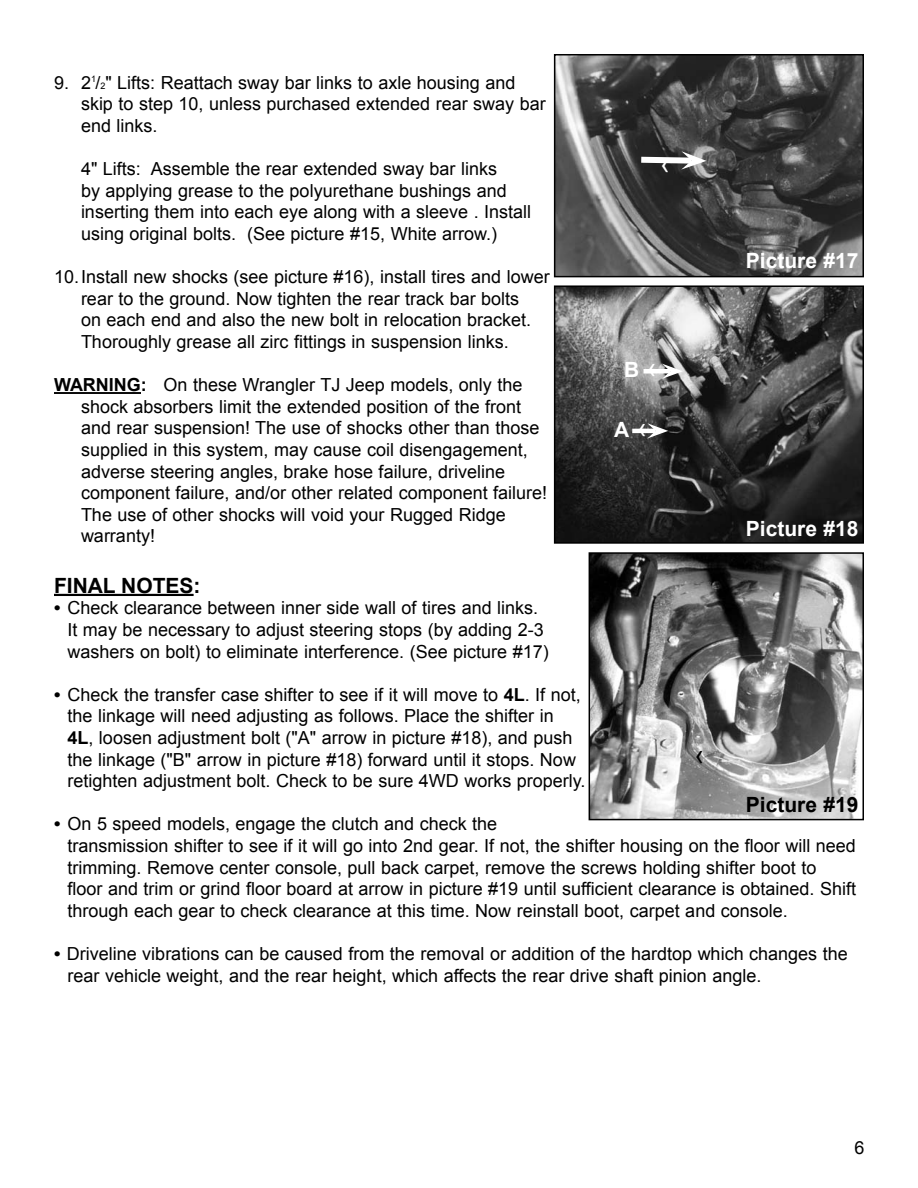
<style>
.page{position:relative;width:918px;height:1188px;background:#fff}
.page>*{position:absolute;margin:0;border:0;box-sizing:border-box;transform-origin:0 0}
.t1{font:27px "Arial";color:#fff}
.t2{font:27px "Arial";color:#000}
.t3{font:700 21px "Arial";color:#fff}
.t4{font:700 21px "Arial";color:#000}
.t5{font:18px/21.6px "Arial";color:#000}
.s1{font-size:9px}
.s2{font-weight:700}
.s3{font-weight:400;font-size:27px}
</style>
<div class="page">
<hr style="left:54px;top:392px;width:87px;height:2px;background:#000">
<hr style="left:54px;top:594px;width:140px;height:2px;background:#000">
<img style="left:557px;top:57px;width:304px;height:217px">
<div style="left:554px;top:54px;width:310px;height:223px;border:2px solid #000"></div>
<img style="left:557px;top:288px;width:304px;height:253px">
<div style="left:554px;top:285px;width:310px;height:259px;border:2px solid #000"></div>
<img style="left:592px;top:555px;width:269px;height:262px">
<div style="left:589px;top:552px;width:275px;height:268px;border:2px solid #000"></div>
<div style="left:644px;top:369px;width:26px;height:5px;background:#fff"></div>
<svg style="left:662px;top:364px;width:21px;height:15px"></svg>
<hr style="left:632px;top:429px;width:24px;height:4px;background:#fff">
<svg style="left:647px;top:423px;width:21px;height:15px"></svg>
<svg style="left:635px;top:151px;width:71px;height:19px"></svg>
<p class="t5" style="left:81px;top:72px;width:466px;text-indent:-27px">9. 2<sup>1</sup>/<span class="s1">2</span>" Lifts: Reattach sway bar links to axle housing and skip to step 10, unless purchased extended rear sway bar end links.</p>
<p class="t5" style="left:81px;top:158px;width:452px">4" Lifts: Assemble the rear extended sway bar links<br>by applying grease to the polyurethane bushings and inserting them into each eye along with a sleeve . Install using original bolts. (See picture #15, White arrow.)</p>
<p class="t5" style="left:81px;top:266px;width:470px;text-indent:-27px">10.Install new shocks (see picture #16), install tires and lower rear to the ground. Now tighten the rear track bar bolts<br>on each end and also the new bolt in relocation bracket.<br>Thoroughly grease all zirc fittings in suspension links.</p>
<p class="t5" style="left:81px;top:374px;width:468px;text-indent:-27px"><span class="s2">WARNING:</span> On these Wrangler TJ Jeep models, only the shock absorbers limit the extended position of the front and rear suspension! The use of shocks other than those supplied in this system, may cause coil disengagement, adverse steering angles, brake hose failure, driveline component failure, and/or other related component failure!<br>The use of other shocks will void your Rugged Ridge warranty!</p>
<p class="t4" style="left:54px;top:571px;width:148px">FINAL NOTES:</p>
<p class="t5" style="left:68px;top:597px;width:483px;text-indent:-14px"><span class="s2">•</span> Check clearance between inner side wall of tires and links.<br>It may be necessary to adjust steering stops (by adding 2-3 washers on bolt) to eliminate interference. (See picture #17)</p>
<p class="t5" style="left:68px;top:684px;width:520px;text-indent:-14px"><span class="s2">•</span> Check the transfer case shifter to see if it will move to <span class="s2">4L</span>. If not, the linkage will need adjusting as follows. Place the shifter in<br><span class="s2">4L</span>, loosen adjustment bolt ("A" arrow in picture #18), and push the linkage ("B" arrow in picture #18) forward until it stops. Now retighten adjustment bolt. Check to be sure 4WD works properly.</p>
<p class="t5" style="left:68px;top:813px;width:790px;text-indent:-14px"><span class="s2">•</span> On 5 speed models, engage the clutch and check the<br>transmission shifter to see if it will go into 2nd gear. If not, the shifter housing on the floor will need trimming. Remove center console, pull back carpet, remove the screws holding shifter boot to<br>floor and trim or grind floor board at arrow in picture #19 until sufficient clearance is obtained. Shift through each gear to check clearance at this time. Now reinstall boot, carpet and console.</p>
<p class="t5" style="left:68px;top:943px;width:782px;text-indent:-14px"><span class="s2">•</span> Driveline vibrations can be caused from the removal or addition of the hardtop which changes the rear vehicle weight, and the rear height, which affects the rear drive shaft pinion angle.</p>
<h1 class="t1" style="left:661px;top:146px;width:10px">‹</h1>
<p class="t3" style="left:746px;top:247px;width:114px">Picture #17</p>
<p class="t3" style="left:624px;top:355px;width:34px">B <span class="s3">‹</span></p>
<p class="t3" style="left:614px;top:415px;width:34px">A <span class="s3">‹</span></p>
<p class="t3" style="left:746px;top:515px;width:114px">Picture #18</p>
<h1 class="t2" style="left:695px;top:736px;width:10px">‹</h1>
<p class="t4" style="left:746px;top:790px;width:114px">Picture #19</p>
<p class="t5" style="left:854px;top:1137px;width:12px">6</p>
</div>
